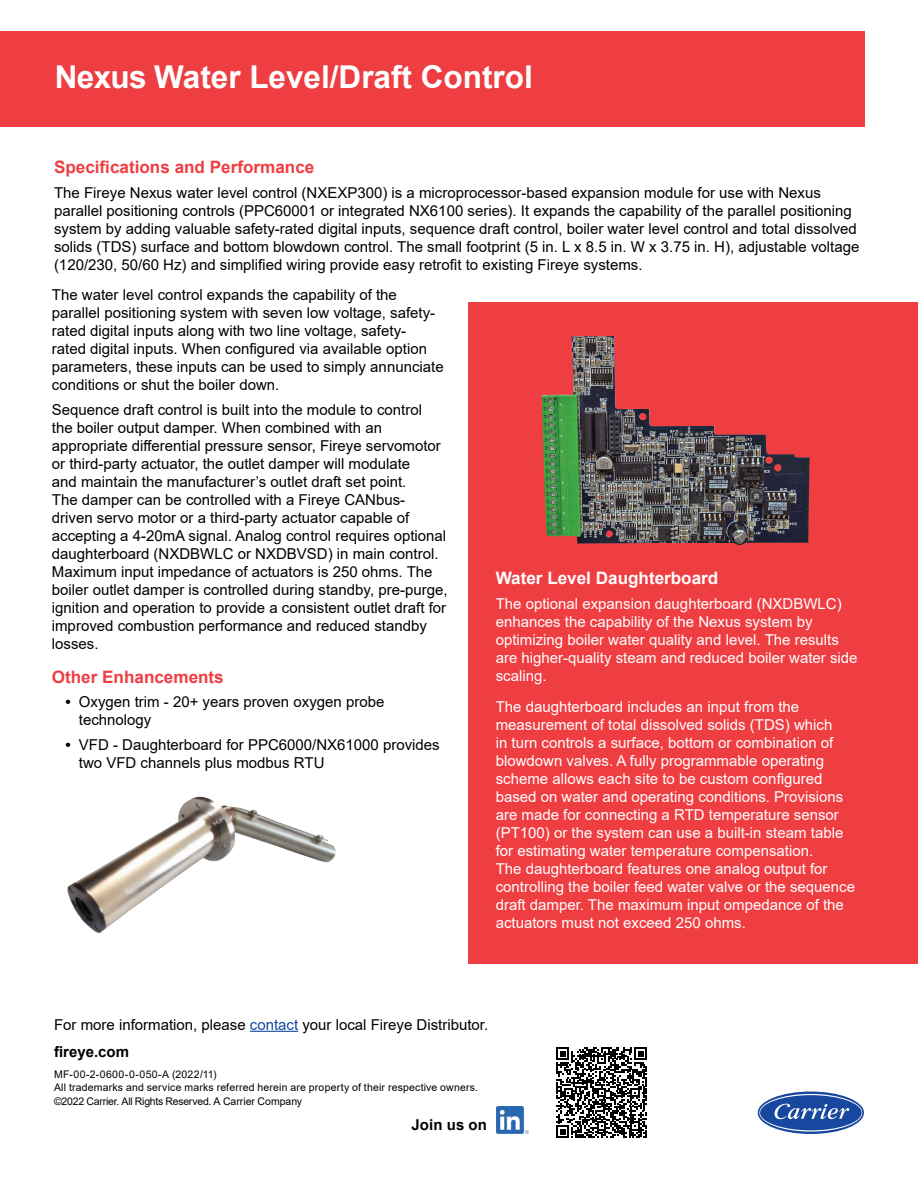
<style>
.page{position:relative;width:918px;height:1188px;background:#fff}
.page>*{position:absolute;margin:0;border:0;box-sizing:border-box;transform-origin:0 0}
.t1{font:700 31.5px "Arial";color:#fff}
.t2{font:700 17.1px "Arial";color:#ef3e42}
.t3{font:700 17.1px "Arial";color:#fff}
.t4{font:15px/18px "Arial";color:#000}
.t5{font:15px/18px "Arial";color:#fff}
.t6{font:700 15px "Arial";letter-spacing:.005em;color:#000}
.t7{font:10.5px/13.5px "Arial";letter-spacing:.015em;color:#000}
.s1{font-weight:700}
.s2{color:#17479e}
</style>
<div class="page">
<hr style="left:250px;top:1031px;width:48px;height:1px;background:#17479e">
<svg style="left:758px;top:1092px;width:106px;height:42px"></svg>
<svg style="left:759px;top:1094px;width:103px;height:38px"></svg>
<img style="left:497px;top:1106px;width:32px;height:27px">
<div style="left:0;top:32px;width:865px;height:95px;background:#ef3e42"></div>
<div style="left:469px;top:302px;width:449px;height:662px;background:#ef3e42"></div>
<img style="left:542px;top:336px;width:268px;height:209px">
<img style="left:67px;top:797px;width:269px;height:137px">
<svg style="left:556px;top:1047px;width:91px;height:91px"></svg>
<h1 class="t1" style="left:55px;top:55px;width:480px">Nexus Water Level/Draft Control</h1>
<p class="t2" style="left:54px;top:155px;width:262px">Specifications and Performance</p>
<p class="t4" style="left:54px;top:184px;width:807px">The Fireye Nexus water level control (NXEXP300) is a microprocessor-based expansion module for use with Nexus parallel positioning controls (PPC60001 or integrated NX6100 series). It expands the capability of the parallel positioning system by adding valuable safety-rated digital inputs, sequence draft control, boiler water level control and total dissolved solids (TDS) surface and bottom blowdown control. The small footprint (5 in. L x 8.5 in. W x 3.75 in. H), adjustable voltage (120/230, 50/60 Hz) and simplified wiring provide easy retrofit to existing Fireye systems.</p>
<p class="t4" style="left:52px;top:285px;width:393px">The water level control expands the capability of the parallel positioning system with seven low voltage, safety&shy;rated digital inputs along with two line voltage, safety&shy;rated digital inputs. When configured via available option parameters, these inputs can be used to simply annunciate conditions or shut the boiler down.</p>
<p class="t4" style="left:52px;top:400px;width:397px">Sequence draft control is built into the module to control<br>the boiler output damper. When combined with an appropriate differential pressure sensor, Fireye servomotor or third-party actuator, the outlet damper will modulate<br>and maintain the manufacturer’s outlet draft set point.<br>The damper can be controlled with a Fireye CANbus&shy;driven servo motor or a third-party actuator capable of accepting a 4-20mA signal. Analog control requires optional daughterboard (NXDBWLC or NXDBVSD) in main control.<br>Maximum input impedance of actuators is 250 ohms. The boiler outlet damper is controlled during standby, pre-purge, ignition and operation to provide a consistent outlet draft for improved combustion performance and reduced standby losses.</p>
<p class="t2" style="left:52px;top:665px;width:173px">Other Enhancements</p>
<p class="t4" style="left:79px;top:693px;width:307px;text-indent:-14px"><span class="s1">•</span> Oxygen trim - 20+ years proven oxygen probe technology</p>
<p class="t4" style="left:79px;top:736px;width:362px;text-indent:-14px"><span class="s1">•</span> VFD - Daughterboard for PPC6000/NX61000 provides two VFD channels plus modbus RTU</p>
<p class="t3" style="left:496px;top:566px;width:224px">Water Level Daughterboard</p>
<p class="t5" style="left:496px;top:594px;width:363px">The optional expansion daughterboard (NXDBWLC) enhances the capability of the Nexus system by optimizing boiler water quality and level. The results are higher-quality steam and reduced boiler water side scaling.</p>
<p class="t5" style="left:496px;top:698px;width:361px">The daughterboard includes an input from the measurement of total dissolved solids (TDS) which<br>in turn controls a surface, bottom or combination of blowdown valves. A fully programmable operating scheme allows each site to be custom configured based on water and operating conditions. Provisions are made for connecting a RTD temperature sensor (PT100) or the system can use a built-in steam table for estimating water temperature compensation.<br>The daughterboard features one analog output for controlling the boiler feed water valve or the sequence draft damper. The maximum input ompedance of the actuators must not exceed 250 ohms.</p>
<p class="t4" style="left:54px;top:1010px;width:436px;line-height:27.8px">For more information, please <span class="s2">contact</span> your local Fireye Distributor. <span class="s1">fireye.com</span></p>
<p class="t7" style="left:54px;top:1067px;width:426px">MF-00-2-0600-0-050-A (2022/11)<br>All trademarks and service marks referred herein are property of their respective owners. ©2022 Carrier. All Rights Reserved. A Carrier Company</p>
<p class="t6" style="left:412px;top:1114px;width:77px">Join us on</p>
</div>
